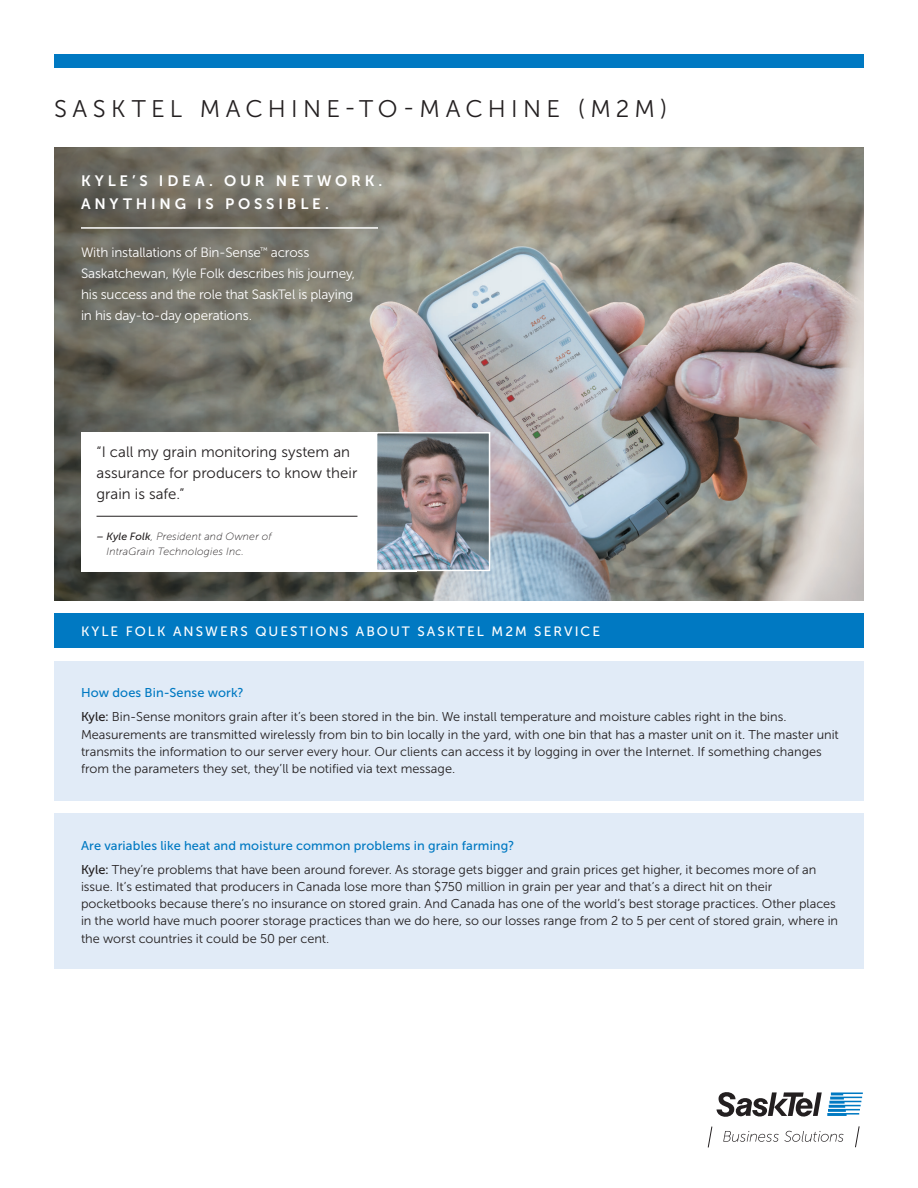
<style>
.page{position:relative;width:918px;height:1188px;background:#fff}
.page>*{position:absolute;margin:0;border:0;box-sizing:border-box;transform-origin:0 0}
.t1{font:24px "Museo Sans 300";letter-spacing:.22em;color:#231f20}
.t2{font:15px/21px "Museo Sans 300";color:#231f20}
.t3{font:15px/22.5px "Museo Sans 700";letter-spacing:.255em;color:#fff}
.t4{font:13.5px/21px "Museo Sans 300";letter-spacing:-.015em;color:#fff}
.t5{font:13.5px "Museo Sans 500";letter-spacing:.15em;color:#fff}
.t6{font:12.75px/17.2px "Museo Sans 300";color:#231f20}
.t7{font:12.75px "Museo Sans 500";letter-spacing:.01em;color:#0079c2}
.t8{font:italic 10.5px/15px "Museo Sans 100";letter-spacing:.015em;color:#231f20}
.s1{font-family:"Museo Sans 500"}
</style>
<div class="page">
<div style="left:54px;top:54px;width:810px;height:14px;background:#0079c2"></div>
<img style="left:617px;top:148px;width:247px;height:452px">
<svg style="left:54px;top:148px;width:563px;height:452px;background:#898984"></svg>
<div style="left:54px;top:661px;width:810px;height:139px;background:#e1ebf7"></div>
<div style="left:54px;top:614px;width:810px;height:34px;background:#0079c2"></div>
<div style="left:54px;top:814px;width:810px;height:155px;background:#e1ebf7"></div>
<svg style="left:708px;top:1092px;width:155px;height:55px"></svg>
<div style="left:81px;top:432px;width:335px;height:139px;background:#fff"></div>
<img style="left:379px;top:435px;width:108px;height:133px">
<div style="left:376px;top:432px;width:114px;height:139px;border:2px solid #fff"></div>
<hr style="left:97px;top:516px;width:260px;height:1px;background:#231f20">
<hr style="left:81px;top:227px;width:297px;height:2px;background:#fff">
<h1 class="t1" style="left:54px;top:96px;width:615px">SASKTEL MACHINE-TO-MACHINE (M2M)</h1>
<p class="t3" style="left:81px;top:170px;width:303px">KYLE’S IDEA. OUR NETWORK.<br>ANYTHING IS POSSIBLE.</p>
<p class="t4" style="left:81px;top:242px;width:276px">With installations of Bin-Sense<sup>™</sup> across Saskatchewan, Kyle Folk describes his journey, his success and the role that SaskTel is playing in his day-to-day operations.</p>
<p class="t2" style="left:97px;top:442px;width:262px">“I call my grain monitoring system an assurance for producers to know their grain is safe.”</p>
<p class="t8" style="left:107px;top:529px;width:167px;text-indent:-10px"><span class="s1">– Kyle Folk</span>, President and Owner of<br>IntraGrain Technologies Inc.</p>
<p class="t5" style="left:81px;top:624px;width:521px">KYLE FOLK ANSWERS QUESTIONS ABOUT SASKTEL M2M SERVICE</p>
<p class="t7" style="left:81px;top:686px;width:164px">How does Bin-Sense work?</p>
<p class="t6" style="left:81px;top:709px;width:759px"><span class="s1">Kyle:</span> Bin-Sense monitors grain after it’s been stored in the bin. We install temperature and moisture cables right in the bins.<br>Measurements are transmitted wirelessly from bin to bin locally in the yard, with one bin that has a master unit on it. The master unit transmits the information to our server every hour. Our clients can access it by logging in over the Internet. If something changes from the parameters they set, they’ll be notified via text message.</p>
<p class="t7" style="left:81px;top:838px;width:435px">Are variables like heat and moisture common problems in grain farming?</p>
<p class="t6" style="left:81px;top:861px;width:759px"><span class="s1">Kyle:</span> They’re problems that have been around forever. As storage gets bigger and grain prices get higher, it becomes more of an issue. It’s estimated that producers in Canada lose more than $750 million in grain per year and that’s a direct hit on their pocketbooks because there’s no insurance on stored grain. And Canada has one of the world’s best storage practices. Other places in the world have much poorer storage practices than we do here, so our losses range from 2 to 5 per cent of stored grain, where in the worst countries it could be 50 per cent.</p>
</div>
